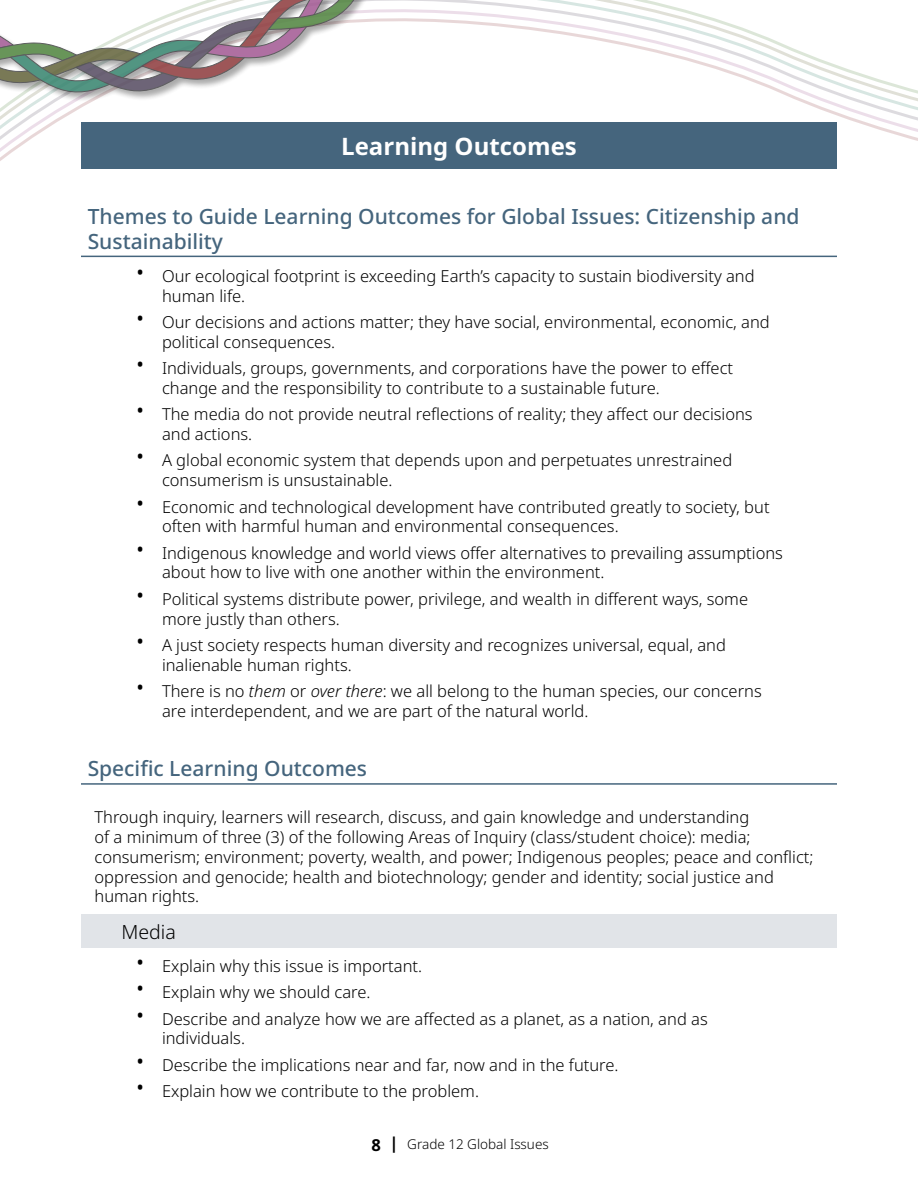
<style>
.page{position:relative;width:918px;height:1188px;background:#fff}
.page>*{position:absolute;margin:0;border:0;box-sizing:border-box;transform-origin:0 0}
.H2_White{font:700 24px "Noto Sans";color:#fff}
.Header_Outcomes{font:500 21px/25.2px "Noto Sans";color:#45657d}
.GLO{font:300 19.5px "Noto Sans";color:#000}
.Learning_Outcome_bullets{font:300 16.5px/19.8px "Noto Sans";color:#000}
.Paragraph{font:300 16.5px/19.8px "Noto Sans";color:#000}
.t1{font:300 13.5px "Noto Sans";color:#000}
.s1{font-size:27px}
.s2{font-style:italic}
.s3{font-weight:700;font-size:16.5px}
</style>
<div class="page">
<svg style="left:0;top:0;width:918px;height:161px"></svg>
<div style="left:0;top:0;width:515px;height:102px;background:#000;opacity:.4"></div>
<svg style="left:0;top:0;width:407px;height:96px"></svg>
<div style="left:81px;top:123px;width:756px;height:46px;background:#45657d"></div>
<hr style="left:81px;top:256px;width:756px;height:1px;background:#45657d">
<hr style="left:81px;top:783px;width:756px;height:2px;background:#45657d">
<div style="left:81px;top:915px;width:756px;height:33px;background:#e1e4e8"></div>
<h2 class="H2_White" style="left:341px;top:130px;width:237px">Learning Outcomes</h2>
<h3 class="Header_Outcomes" style="left:88px;top:204px;width:713px">Themes to Guide Learning Outcomes for Global Issues: Citizenship and<br>Sustainability</h3>
<p class="Learning_Outcome_bullets" style="left:162px;top:267px;width:594px;text-indent:-27px"><span class="s1">•</span> Our ecological footprint is exceeding Earth’s capacity to sustain biodiversity and human life.</p>
<p class="Learning_Outcome_bullets" style="left:162px;top:313px;width:609px;text-indent:-27px"><span class="s1">•</span> Our decisions and actions matter; they have social, environmental, economic, and political consequences.</p>
<p class="Learning_Outcome_bullets" style="left:162px;top:359px;width:573px;text-indent:-27px"><span class="s1">•</span> Individuals, groups, governments, and corporations have the power to effect change and the responsibility to contribute to a sustainable future.</p>
<p class="Learning_Outcome_bullets" style="left:162px;top:405px;width:592px;text-indent:-27px"><span class="s1">•</span> The media do not provide neutral reflections of reality; they affect our decisions and actions.</p>
<p class="Learning_Outcome_bullets" style="left:162px;top:451px;width:572px;text-indent:-27px"><span class="s1">•</span> A global economic system that depends upon and perpetuates unrestrained consumerism is unsustainable.</p>
<p class="Learning_Outcome_bullets" style="left:162px;top:497px;width:609px;text-indent:-27px"><span class="s1">•</span> Economic and technological development have contributed greatly to society, but often with harmful human and environmental consequences.</p>
<p class="Learning_Outcome_bullets" style="left:162px;top:543px;width:623px;text-indent:-27px"><span class="s1">•</span> Indigenous knowledge and world views offer alternatives to prevailing assumptions about how to live with one another within the environment.</p>
<p class="Learning_Outcome_bullets" style="left:162px;top:589px;width:588px;text-indent:-27px"><span class="s1">•</span> Political systems distribute power, privilege, and wealth in different ways, some more justly than others.</p>
<p class="Learning_Outcome_bullets" style="left:162px;top:635px;width:565px;text-indent:-27px"><span class="s1">•</span> A just society respects human diversity and recognizes universal, equal, and inalienable human rights.</p>
<p class="Learning_Outcome_bullets" style="left:162px;top:681px;width:601px;text-indent:-27px"><span class="s1">•</span> There is no <span class="s2">them</span> or <span class="s2">over there</span>: we all belong to the human species, our concerns are interdependent, and we are part of the natural world.</p>
<h3 class="Header_Outcomes" style="left:88px;top:757px;width:281px">Specific Learning Outcomes</h3>
<p class="Paragraph" style="left:94px;top:808px;width:721px">Through inquiry, learners will research, discuss, and gain knowledge and understanding<br>of a minimum of three (3) of the following Areas of Inquiry (class/student choice): media; consumerism; environment; poverty, wealth, and power; Indigenous peoples; peace and conflict; oppression and genocide; health and biotechnology; gender and identity; social justice and human rights.</p>
<h4 class="GLO" style="left:122px;top:918px;width:56px">Media</h4>
<p class="Learning_Outcome_bullets" style="left:135px;top:957px;width:289px"><span class="s1">•</span> Explain why this issue is important.</p>
<p class="Learning_Outcome_bullets" style="left:135px;top:983px;width:237px"><span class="s1">•</span> Explain why we should care.</p>
<p class="Learning_Outcome_bullets" style="left:162px;top:1009px;width:547px;text-indent:-27px"><span class="s1">•</span> Describe and analyze how we are affected as a planet, as a nation, and as individuals.</p>
<p class="Learning_Outcome_bullets" style="left:135px;top:1055px;width:485px"><span class="s1">•</span> Describe the implications near and far, now and in the future.</p>
<p class="Learning_Outcome_bullets" style="left:135px;top:1082px;width:346px"><span class="s1">•</span> Explain how we contribute to the problem.</p>
<p class="t1" style="left:372px;top:1135px;width:179px"><span class="s3">8 |</span> Grade 12 Global Issues</p>
</div>
